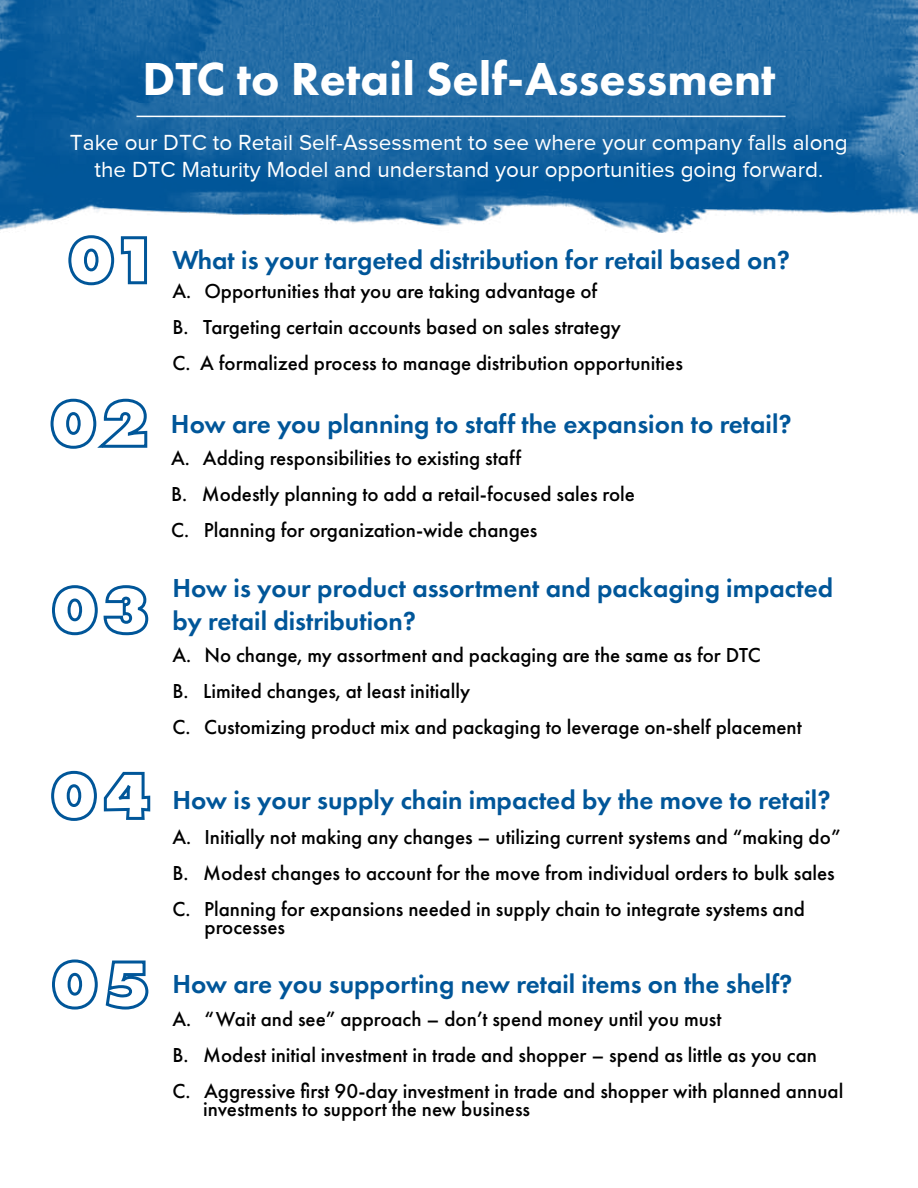
<style>
.page{position:relative;width:918px;height:1188px;background:#fff}
.page>*{position:absolute;margin:0;border:0;box-sizing:border-box;transform-origin:0 0}
.t1{font:800 48px "Futura PT";color:#fff}
.t2{font:600 27px/32.4px "Futura PT";color:#005699}
.t3{font:22.5px/27px "Proxima Nova";color:#fff;text-align:center}
.t4{font:500 21px/36px "Futura PT";color:#000}
</style>
<div class="page">
<img style="left:0;top:0;width:918px;height:233px">
<hr style="left:137px;top:116px;width:649px;height:1px;background:#fff">
<svg style="left:68px;top:235px;width:79px;height:51px"></svg>
<svg style="left:50px;top:398px;width:98px;height:51px"></svg>
<svg style="left:52px;top:585px;width:97px;height:51px"></svg>
<svg style="left:51px;top:770px;width:100px;height:51px"></svg>
<svg style="left:52px;top:959px;width:97px;height:51px"></svg>
<h1 class="t1" style="left:142px;top:49px;width:635px">DTC to Retail Self-Assessment</h1>
<p class="t3" style="left:70px;top:129px;width:779px">Take our DTC to Retail Self-Assessment to see where your company falls along the DTC Maturity Model and understand your opportunities going forward.</p>
<p class="t2" style="left:172px;top:244px;width:619px">What is your targeted distribution for retail based on?</p>
<p class="t4" style="left:172px;top:273px;width:512px">A. Opportunities that you are taking advantage of<br>B. Targeting certain accounts based on sales strategy<br>C. A formalized process to manage distribution opportunities</p>
<p class="t2" style="left:171px;top:407px;width:622px">How are you planning to staff the expansion to retail?</p>
<p class="t4" style="left:171px;top:440px;width:465px">A. Adding responsibilities to existing staff<br>B. Modestly planning to add a retail-focused sales role<br>C. Planning for organization-wide changes</p>
<p class="t2" style="left:172px;top:572px;width:662px">How is your product assortment and packaging impacted by retail distribution?</p>
<p class="t4" style="left:172px;top:637px;width:631px">A. No change, my assortment and packaging are the same as for DTC<br>B. Limited changes, at least initially<br>C. Customizing product mix and packaging to leverage on-shelf placement</p>
<p class="t2" style="left:172px;top:784px;width:660px">How is your supply chain impacted by the move to retail?</p>
<p class="t4" style="left:172px;top:819px;width:670px">A. Initially not making any changes – utilizing current systems and “making do”<br>B. Modest changes to account for the move from individual orders to bulk sales<br>C. Planning for expansions needed in supply chain to integrate systems and</p>
<p class="t4" style="left:205px;top:909px;width:82px">processes</p>
<p class="t2" style="left:172px;top:967px;width:622px">How are you supporting new retail items on the shelf?</p>
<p class="t4" style="left:172px;top:1001px;width:672px">A. “Wait and see” approach – don’t spend money until you must<br>B. Modest initial investment in trade and shopper – spend as little as you can<br>C. Aggressive first 90-day investment in trade and shopper with planned annual</p>
<p class="t4" style="left:203px;top:1091px;width:329px">investments to support the new business</p>
</div>
